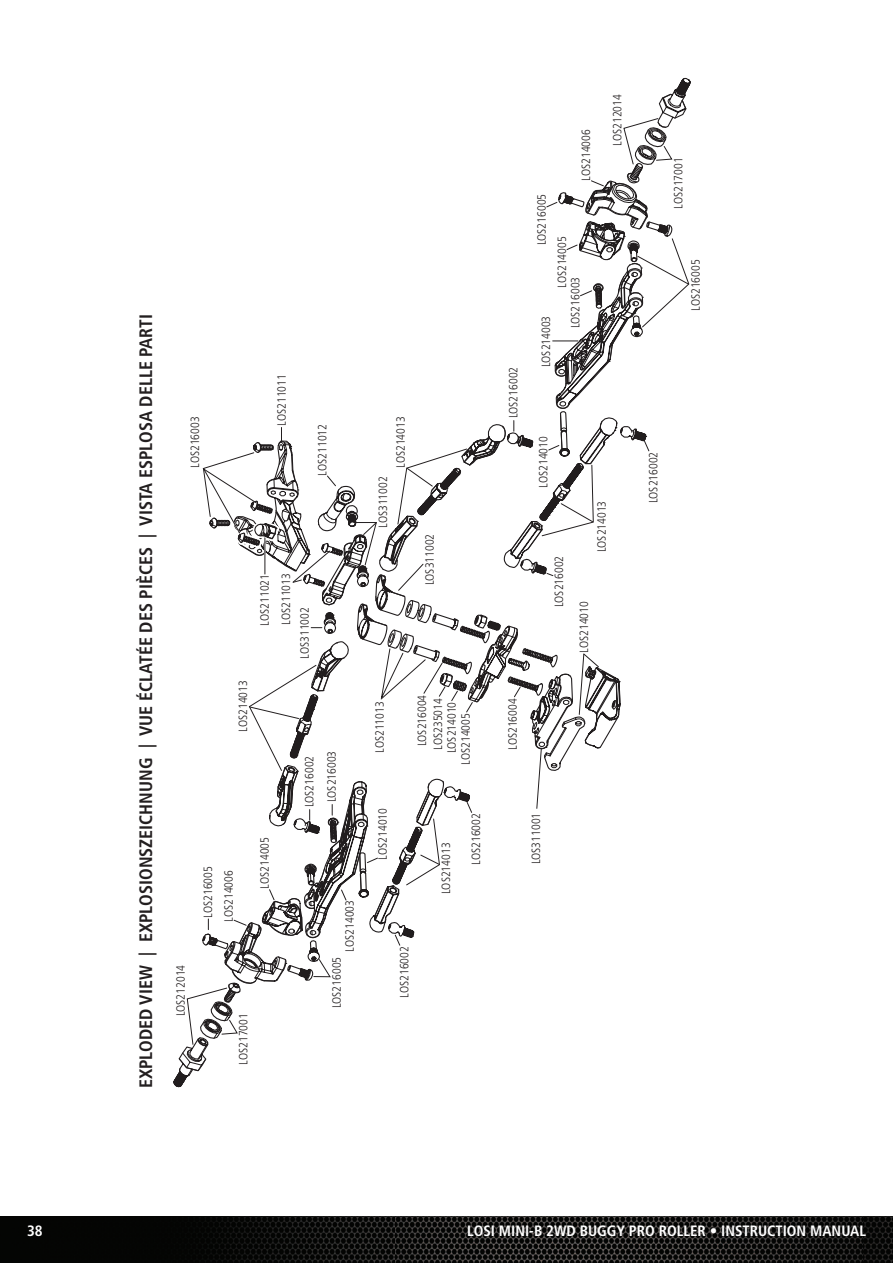
<style>
.page{position:relative;width:893px;height:1263px;background:#fff}
.page>*{position:absolute;margin:0;border:0;box-sizing:border-box;transform-origin:0 0}
.subheader{font:700 condensed 18px "Frutiger LT Std";color:#231f20}
.t1{font:700 condensed 15px "Frutiger LT Std";color:#fff}
.Body{font:300 condensed 12px "Frutiger LT Std";color:#231f20}
</style>
<div class="page">
<svg style="left:173px;top:78px;width:518px;height:1010px"></svg>
<img style="left:0;top:1216px;width:864px;height:47px">
<img style="left:864px;top:1216px;width:29px;height:47px">
<p class="subheader" style="left:135px;top:1088px;width:775px;rotate:-90deg">EXPLODED VIEW | EXPLOSIONSZEICHNUNG | VUE ÉCLATÉE DES PIÈCES | VISTA ESPLOSA DELLE PARTI</p>
<p class="Body" style="left:188px;top:468px;width:53px;rotate:-90deg">LOS216003</p>
<p class="Body" style="left:275px;top:426px;width:53px;rotate:-90deg">LOS211011</p>
<p class="Body" style="left:315px;top:476px;width:53px;rotate:-90deg">LOS211012</p>
<p class="Body" style="left:174px;top:1016px;width:53px;rotate:-90deg">LOS212014</p>
<p class="Body" style="left:258px;top:626px;width:53px;rotate:-90deg">LOS211021</p>
<p class="Body" style="left:236px;top:732px;width:53px;rotate:-90deg">LOS214013</p>
<p class="Body" style="left:201px;top:918px;width:53px;rotate:-90deg">LOS216005</p>
<p class="Body" style="left:222px;top:922px;width:53px;rotate:-90deg">LOS214006</p>
<p class="Body" style="left:258px;top:888px;width:53px;rotate:-90deg">LOS214005</p>
<p class="Body" style="left:279px;top:625px;width:53px;rotate:-90deg">LOS211013</p>
<p class="Body" style="left:298px;top:659px;width:53px;rotate:-90deg">LOS311002</p>
<p class="Body" style="left:302px;top:807px;width:53px;rotate:-90deg">LOS216002</p>
<p class="Body" style="left:236px;top:1065px;width:53px;rotate:-90deg">LOS217001</p>
<p class="Body" style="left:325px;top:802px;width:53px;rotate:-90deg">LOS216003</p>
<p class="Body" style="left:343px;top:951px;width:53px;rotate:-90deg">LOS214003</p>
<p class="Body" style="left:330px;top:1008px;width:53px;rotate:-90deg">LOS216005</p>
<p class="Body" style="left:376px;top:528px;width:53px;rotate:-90deg">LOS311002</p>
<p class="Body" style="left:394px;top:468px;width:53px;rotate:-90deg">LOS214013</p>
<p class="Body" style="left:423px;top:585px;width:53px;rotate:-90deg">LOS311002</p>
<p class="Body" style="left:373px;top:753px;width:53px;rotate:-90deg">LOS211013</p>
<p class="Body" style="left:376px;top:859px;width:53px;rotate:-90deg">LOS214010</p>
<p class="Body" style="left:415px;top:746px;width:53px;rotate:-90deg">LOS216004</p>
<p class="Body" style="left:431px;top:750px;width:53px;rotate:-90deg">LOS235014</p>
<p class="Body" style="left:445px;top:753px;width:53px;rotate:-90deg">LOS214010</p>
<p class="Body" style="left:459px;top:765px;width:53px;rotate:-90deg">LOS214005</p>
<p class="Body" style="left:439px;top:894px;width:53px;rotate:-90deg">LOS214013</p>
<p class="Body" style="left:469px;top:865px;width:53px;rotate:-90deg">LOS216002</p>
<p class="Body" style="left:397px;top:998px;width:53px;rotate:-90deg">LOS216002</p>
<p class="Body" style="left:507px;top:418px;width:53px;rotate:-90deg">LOS216002</p>
<p class="Body" style="left:506px;top:750px;width:53px;rotate:-90deg">LOS216004</p>
<p class="Body" style="left:579px;top:181px;width:53px;rotate:-90deg">LOS214006</p>
<p class="Body" style="left:535px;top:245px;width:53px;rotate:-90deg">LOS216005</p>
<p class="Body" style="left:555px;top:288px;width:53px;rotate:-90deg">LOS214005</p>
<p class="Body" style="left:569px;top:328px;width:53px;rotate:-90deg">LOS216003</p>
<p class="Body" style="left:539px;top:367px;width:53px;rotate:-90deg">LOS214003</p>
<p class="Body" style="left:611px;top:146px;width:53px;rotate:-90deg">LOS212014</p>
<p class="Body" style="left:536px;top:488px;width:53px;rotate:-90deg">LOS214010</p>
<p class="Body" style="left:552px;top:607px;width:53px;rotate:-90deg">LOS216002</p>
<p class="Body" style="left:595px;top:552px;width:53px;rotate:-90deg">LOS214013</p>
<p class="Body" style="left:577px;top:653px;width:53px;rotate:-90deg">LOS214010</p>
<p class="Body" style="left:529px;top:864px;width:53px;rotate:-90deg">LOS311001</p>
<p class="Body" style="left:671px;top:209px;width:53px;rotate:-90deg">LOS217001</p>
<p class="Body" style="left:689px;top:311px;width:53px;rotate:-90deg">LOS216005</p>
<p class="Body" style="left:646px;top:503px;width:53px;rotate:-90deg">LOS216002</p>
<p class="t1" style="left:27px;top:1222px;width:17px">38</p>
<p class="t1" style="left:463px;top:1222px;width:400px">LOSI MINI-B 2WD BUGGY PRO ROLLER • INSTRUCTION MANUAL</p>
<p class="t1" style="left:467px;top:1222px;width:400px">LOSI MINI-B 2WD BUGGY PRO ROLLER • INSTRUCTION MANUAL</p>
</div>
